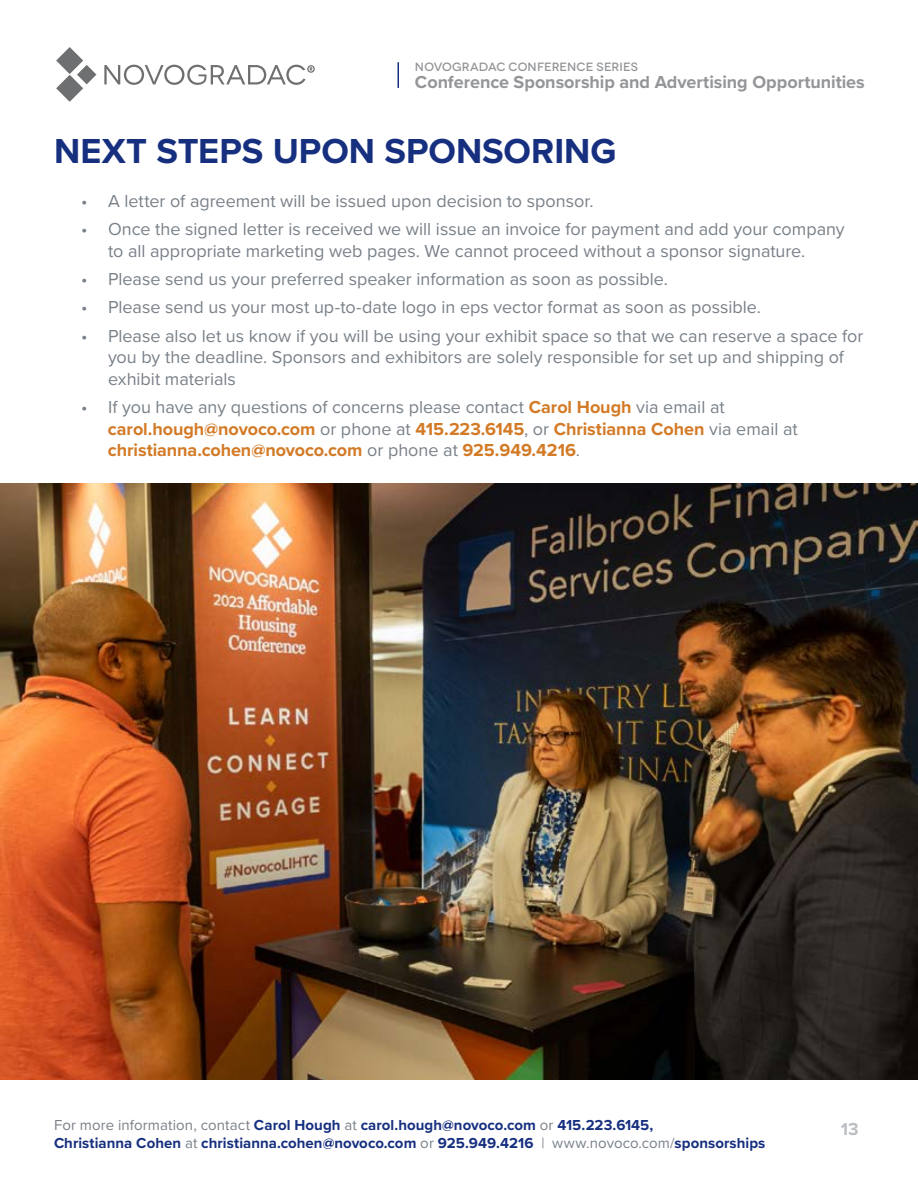
<style>
.page{position:relative;width:918px;height:1188px;background:#fff}
.page>*{position:absolute;margin:0;border:0;box-sizing:border-box;transform-origin:0 0}
.t1{font:700 36px "Proxima Nova";color:#162f7f}
.t2{font:18px/21.6px "Proxima Nova";color:#7a8189}
.t3{font:700 18px/21.6px "Proxima Nova";letter-spacing:-.005em;color:#d37a26}
.t4{font:700 18px "Proxima Nova";color:#939598}
.t5{font:700 18px "Proxima Nova";color:#bcc0c4}
.t6{font:700 15px/18px "Proxima Nova";letter-spacing:.005em;color:#162f7f}
.t7{font:500 12px "Novecentowide";letter-spacing:.01em;color:#939598}
.s1{font-weight:400;color:#7a8189}
</style>
<div class="page">
<svg style="left:56px;top:47px;width:40px;height:54px"></svg>
<svg style="left:104px;top:65px;width:211px;height:20px"></svg>
<svg style="left:398px;top:62px;width:1px;height:26px"></svg>
<img style="left:0;top:484px;width:918px;height:596px">
<p class="t7" style="left:415px;top:59px;width:224px">NOVOGRADAC CONFERENCE SERIES</p>
<p class="t4" style="left:415px;top:69px;width:451px">Conference Sponsorship and Advertising Opportunities</p>
<h1 class="t1" style="left:54px;top:125px;width:564px">NEXT STEPS UPON SPONSORING</h1>
<p class="t2" style="left:81px;top:189px;width:512px">• A letter of agreement will be issued upon decision to sponsor.</p>
<p class="t2" style="left:108px;top:217px;width:738px;text-indent:-27px">• Once the signed letter is received we will issue an invoice for payment and add your company to all appropriate marketing web pages. We cannot proceed without a sponsor signature.</p>
<p class="t2" style="left:81px;top:267px;width:586px">• Please send us your preferred speaker information as soon as possible.</p>
<p class="t2" style="left:81px;top:296px;width:679px">• Please send us your most up-to-date logo in eps vector format as soon as possible.</p>
<p class="t2" style="left:108px;top:324px;width:757px;text-indent:-27px">• Please also let us know if you will be using your exhibit space so that we can reserve a space for you by the deadline. Sponsors and exhibitors are solely responsible for set up and shipping of exhibit materials</p>
<p class="t3" style="left:108px;top:396px;width:691px;text-indent:-27px"><span class="s1">• If you have any questions of concerns please contact</span> Carol Hough <span class="s1">via email at </span>carol.hough@novoco.com <span class="s1">or phone at</span> 415.223.6145<span class="s1">, or</span> Christianna Cohen <span class="s1">via email at </span>christianna.cohen@novoco.com <span class="s1">or phone at</span> 925.949.4216<span class="s1">.</span></p>
<p class="t6" style="left:54px;top:1115px;width:713px"><span class="s1">For more information, contact</span> Carol Hough <span class="s1">at</span> carol.hough@novoco.com <span class="s1">or</span> 415.223.6145,<br>Christianna Cohen <span class="s1">at</span> christianna.cohen@novoco.com <span class="s1">or</span> 925.949.4216 <span class="s1">| www.novoco.com/</span>sponsorships</p>
<p class="t5" style="left:841px;top:1115px;width:19px">13</p>
</div>
